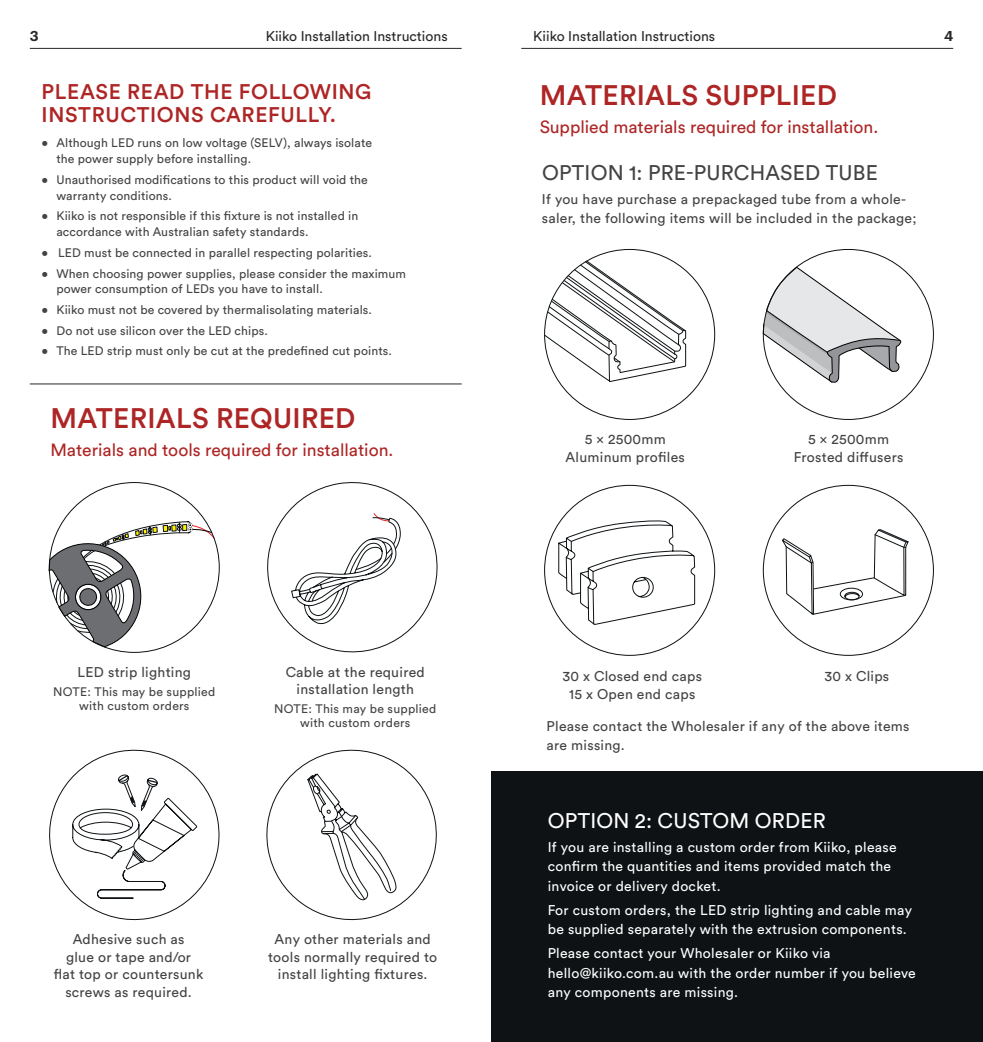
<style>
.page{position:relative;width:983px;height:1042px;background:#fff}
.page>*{position:absolute;margin:0;border:0;box-sizing:border-box;transform-origin:0 0}
.t1{font:500 28px "Circular Std";letter-spacing:.01em;color:#ae2525}
.t2{font:500 21px/22.8px "Circular Std";letter-spacing:.03em;color:#ae2525}
.t3{font:21px "Circular Std";letter-spacing:.01em;color:#434345}
.t4{font:21px "Circular Std";letter-spacing:.01em;color:#fff}
.t5{font:17.5px "Circular Std";color:#ae2525}
.t6{font:14px/17.5px "Circular Std";letter-spacing:.02em;color:#434345;text-align:center}
.t7{font:14px/19.2px "Circular Std";letter-spacing:.02em;color:#fff}
.t8{font:14px "Circular Std";color:#292829}
.t9{font:600 14px "Graphik";color:#292829}
.t10{font:12.25px/15.8px "Circular Std";letter-spacing:.01em;color:#434345}
</style>
<div class="page">
<div style="left:491px;top:772px;width:491px;height:270px;background:#0e1214"></div>
<hr style="left:30px;top:48px;width:431px;height:1px;background:#292829">
<hr style="left:30px;top:383px;width:431px;height:1px;background:#292829">
<svg style="left:267px;top:482px;width:171px;height:171px"></svg>
<svg style="left:49px;top:749px;width:171px;height:172px"></svg>
<svg style="left:266px;top:749px;width:171px;height:172px"></svg>
<svg style="left:48px;top:482px;width:172px;height:171px"></svg>
<hr style="left:521px;top:48px;width:431px;height:1px;background:#292829">
<svg style="left:544px;top:260px;width:142px;height:160px"></svg>
<svg style="left:762px;top:267px;width:138px;height:116px"></svg>
<svg style="left:762px;top:484px;width:172px;height:172px"></svg>
<svg style="left:780px;top:529px;width:130px;height:86px"></svg>
<svg style="left:544px;top:484px;width:171px;height:172px"></svg>
<p class="t9" style="left:30px;top:25px;width:10px">3</p>
<p class="t8" style="left:266px;top:28px;width:183px">Kiiko Installation Instructions</p>
<h2 class="t2" style="left:42px;top:80px;width:331px">PLEASE READ THE FOLLOWING<br>INSTRUCTIONS CAREFULLY.</h2>
<p class="t10" style="left:56px;top:135px;width:317px;text-indent:-15px">• Although LED runs on low voltage (SELV), always isolate the power supply before installing.</p>
<p class="t10" style="left:56px;top:171px;width:313px;text-indent:-15px">• Unauthorised modifications to this product will void the warranty conditions.</p>
<p class="t10" style="left:56px;top:208px;width:303px;text-indent:-15px">• Kiiko is not responsible if this fixture is not installed in accordance with Australian safety standards.</p>
<p class="t10" style="left:42px;top:244px;width:332px">• LED must be connected in parallel respecting polarities.</p>
<p class="t10" style="left:56px;top:265px;width:351px;text-indent:-15px">• When choosing power supplies, please consider the maximum power consumption of LEDs you have to install.</p>
<p class="t10" style="left:42px;top:302px;width:332px">• Kiiko must not be covered by thermalisolating materials.</p>
<p class="t10" style="left:42px;top:322px;width:228px">• Do not use silicon over the LED chips.</p>
<p class="t10" style="left:42px;top:343px;width:352px">• The LED strip must only be cut at the predefined cut points.</p>
<h1 class="t1" style="left:51px;top:400px;width:306px">MATERIALS REQUIRED</h1>
<h3 class="t5" style="left:50px;top:439px;width:344px">Materials and tools required for installation.</h3>
<p class="t6" style="left:78px;top:663px;width:115px">LED strip lighting</p>
<p class="t10" style="left:53px;top:684px;width:164px;line-height:14px;text-align:center">NOTE: This may be supplied with custom orders</p>
<p class="t6" style="left:286px;top:663px;width:140px">Cable at the required installation length</p>
<p class="t10" style="left:274px;top:702px;width:164px;line-height:14px;text-align:center">NOTE: This may be supplied with custom orders</p>
<p class="t6" style="left:54px;top:930px;width:151px">Adhesive such as<br>glue or tape and/or flat top or countersunk screws as required.</p>
<p class="t6" style="left:268px;top:930px;width:171px">Any other materials and tools normally required to install lighting fixtures.</p>
<p class="t8" style="left:533px;top:28px;width:183px">Kiiko Installation Instructions</p>
<h1 class="t1" style="left:539px;top:77px;width:298px">MATERIALS SUPPLIED</h1>
<h3 class="t5" style="left:539px;top:116px;width:340px">Supplied materials required for installation.</h3>
<h2 class="t3" style="left:542px;top:160px;width:337px">OPTION 1: PRE-PURCHASED TUBE</h2>
<p class="t6" style="left:542px;top:189px;width:376px;line-height:19.2px;text-align:left">If you have purchase a prepackaged tube from a whole&shy;saler, the following items will be included in the package;</p>
<p class="t9" style="left:943px;top:25px;width:11px">4</p>
<p class="t6" style="left:565px;top:430px;width:121px">5 x 2500mm<br>Aluminum profiles</p>
<p class="t6" style="left:793px;top:430px;width:111px">5 x 2500mm<br>Frosted diffusers</p>
<p class="t6" style="left:562px;top:667px;width:141px">30 x Closed end caps<br>15 x Open end caps</p>
<p class="t6" style="left:824px;top:667px;width:66px">30 x Clips</p>
<p class="t6" style="left:546px;top:716px;width:364px;line-height:19.2px;text-align:left">Please contact the Wholesaler if any of the above items are missing.</p>
<h2 class="t4" style="left:547px;top:808px;width:279px">OPTION 2: CUSTOM ORDER</h2>
<p class="t7" style="left:547px;top:837px;width:350px">If you are installing a custom order from Kiiko, please confirm the quantities and items provided match the invoice or delivery docket.</p>
<p class="t7" style="left:547px;top:900px;width:366px">For custom orders, the LED strip lighting and cable may be supplied separately with the extrusion components.</p>
<p class="t7" style="left:547px;top:943px;width:369px">Please contact your Wholesaler or Kiiko via hello@kiiko.com.au with the order number if you believe any components are missing.</p>
</div>
